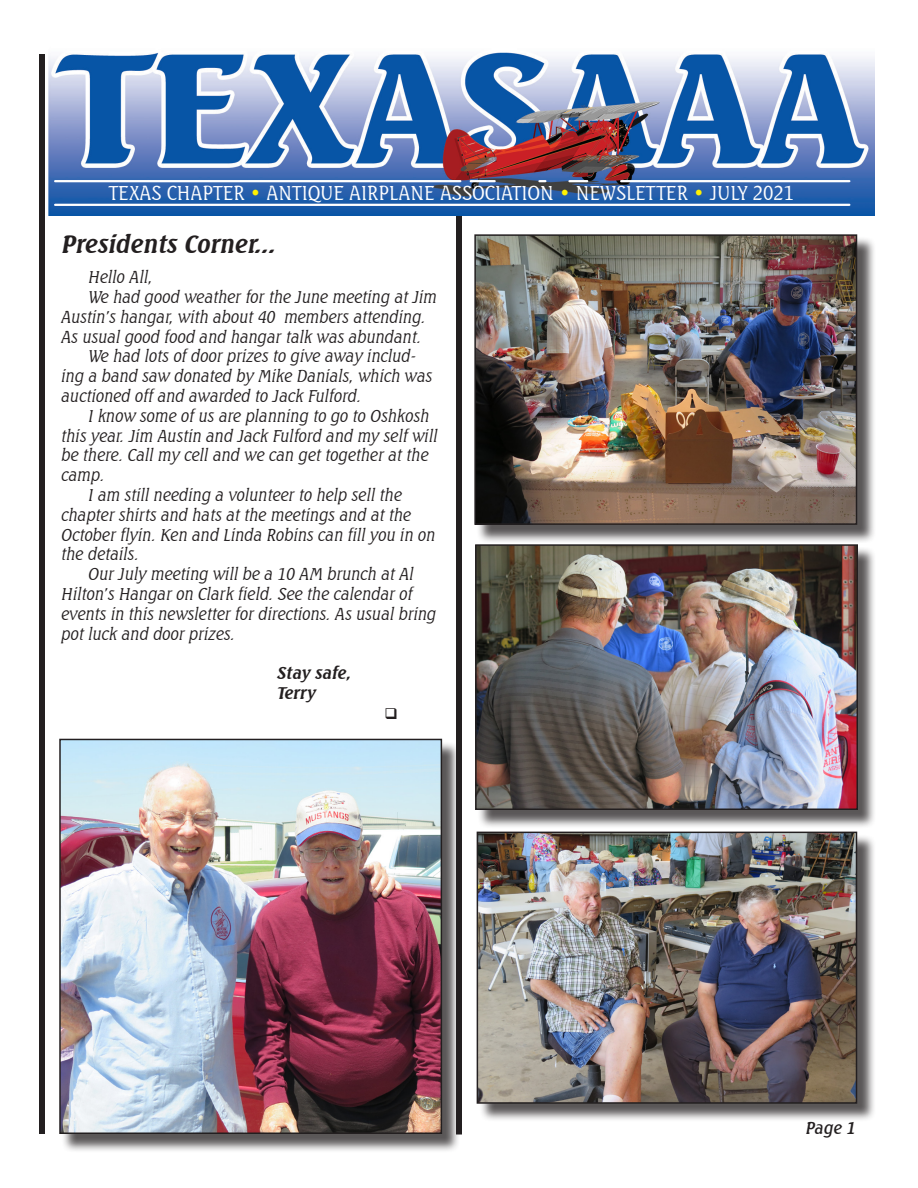
<style>
.page{position:relative;width:918px;height:1188px;background:#fff}
.page>*{position:absolute;margin:0;border:0;box-sizing:border-box;transform-origin:0 0}
.t1{font:italic 700 24px "Seagull BT";color:#231f20}
.t2{font:300 19.5px "Seagull BT";color:#fff}
.t3{font:italic 300 16.5px/19.8px "Seagull BT";color:#231f20}
.t4{font:italic 700 16.5px "Seagull BT";color:#231f20}
.t5{font:italic 500 16.5px "Seagull BT";color:#231f20}
.s1{color:#fff101}
</style>
<div class="page">
<div style="left:39px;top:54px;width:6px;height:1080px;background:#231f20"></div>
<div style="left:456px;top:55px;width:6px;height:1080px;background:#231f20"></div>
<img style="left:49px;top:52px;width:825px;height:163px">
<hr style="left:55px;top:204px;width:794px;height:2px;background:#fff">
<hr style="left:55px;top:180px;width:405px;height:2px;background:#fff">
<hr style="left:471px;top:180px;width:24px;height:2px;background:#fff">
<hr style="left:621px;top:180px;width:228px;height:2px;background:#fff">
<svg style="left:569px;top:180px;width:18px;height:2px"></svg>
<svg style="left:539px;top:180px;width:6px;height:2px"></svg>
<div style="left:477px;top:237px;width:399px;height:306px;background:#231f20;opacity:.75"></div>
<img style="left:477px;top:237px;width:377px;height:285px">
<div style="left:474px;top:234px;width:383px;height:291px;border:2px solid #231f20"></div>
<div style="left:479px;top:834px;width:397px;height:288px;background:#231f20;opacity:.75"></div>
<img style="left:480px;top:835px;width:374px;height:266px">
<div style="left:477px;top:832px;width:380px;height:272px;border:2px solid #231f20"></div>
<div style="left:477px;top:547px;width:399px;height:281px;background:#231f20;opacity:.75"></div>
<img style="left:478px;top:547px;width:377px;height:260px">
<div style="left:475px;top:544px;width:383px;height:266px;border:2px solid #231f20"></div>
<div style="left:62px;top:741px;width:399px;height:411px;background:#231f20;opacity:.75"></div>
<img style="left:62px;top:742px;width:377px;height:389px">
<div style="left:59px;top:739px;width:383px;height:395px;border:2px solid #231f20"></div>
<p class="t2" style="left:109px;top:180px;width:687px">TEXAS CHAPTER <span class="s1">•</span> ANTIQUE AIRPLANE ASSOCIATION <span class="s1">•</span> NEWSLETTER <span class="s1">•</span> JULY 2021</p>
<p class="t1" style="left:61px;top:228px;width:221px">Presidents Corner...</p>
<p class="t3" style="left:88px;top:267px;width:69px">Hello All,</p>
<p class="t3" style="left:61px;top:287px;width:381px;text-indent:27px">We had good weatherforthe June meeting atJim<br>Austin’shangar,with about40 membersattending.<br>Asusualgood food and hangartalk wasabundant.</p>
<p class="t3" style="left:61px;top:346px;width:376px;text-indent:27px">We had lotsof doorprizesto give away includ&shy;ing a band saw donated by Mike Danials,which was auctioned off and awarded to Jack Fulford.</p>
<p class="t3" style="left:61px;top:406px;width:381px;text-indent:27px">Iknow some of usare planning to go to Oshkosh thisyear.Jim Austin and Jack Fulford and my self will be there.Callmy celland we can gettogetheratthe camp.</p>
<p class="t3" style="left:61px;top:485px;width:379px;text-indent:27px">Iam stillneeding a volunteerto help sellthe chaptershirtsand hatsatthe meetingsand atthe Octoberflyin.Ken and Linda Robinscan fillyou in on the details.</p>
<p class="t3" style="left:61px;top:564px;width:380px;text-indent:27px">OurJuly meeting willbe a 10 AM brunch atAl Hilton’sHangaron Clark field.See the calendarof eventsin thisnewsletterfordirections.Asusualbring potluck and doorprizes.</p>
<p class="t4" style="left:277px;top:662px;width:79px">Stay safe,</p>
<p class="t4" style="left:277px;top:682px;width:40px">Terry</p>
<p class="t5" style="left:805px;top:1117px;width:55px">Page 1</p>
</div>
